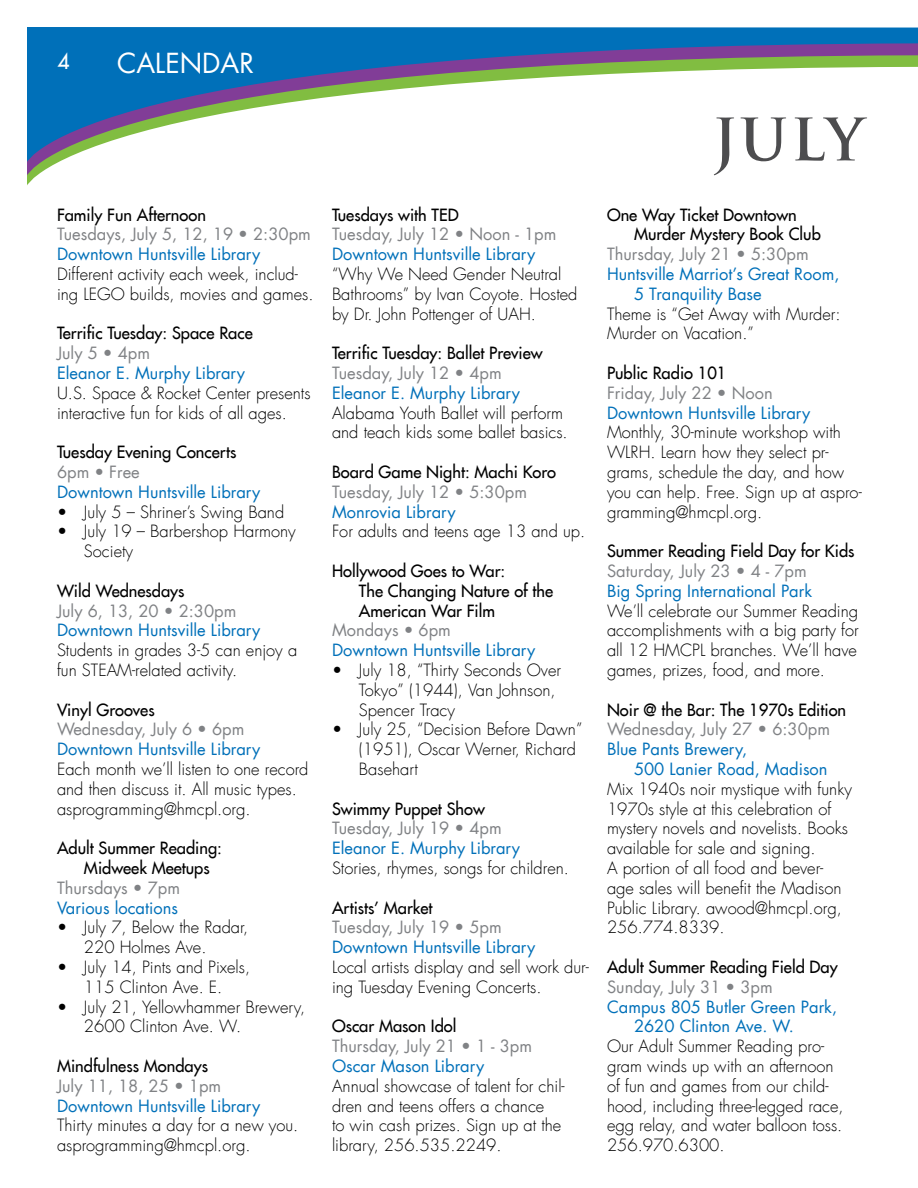
<style>
.page{position:relative;width:918px;height:1188px;background:#fff}
.page>*{position:absolute;margin:0;border:0;box-sizing:border-box;transform-origin:0 0}
.t1{font:700 57px "Trajan Pro";color:#4d4d4f}
.t2{font:27px "Futura LT";color:#fff}
.t3{font:21px "Futura LT";color:#fff}
.t4{font:300 16.5px/19.8px "Futura LT";color:#000}
.t5{font:16.5px/19.8px "Futura LT";color:#0070b9}
.t6{font:16.5px/19.8px "Futura LT";color:#000}
.t7{font:16.5px "Futura LT";color:#808285}
</style>
<div class="page">
<svg style="left:27px;top:27px;width:890px;height:135px"></svg>
<svg style="left:917px;top:27px;width:1px;height:40px"></svg>
<p class="t3" style="left:57px;top:48px;width:14px">4</p>
<h2 class="t2" style="left:117px;top:46px;width:139px">CALENDAR</h2>
<p class="t6" style="left:57px;top:204px;width:151px">Family Fun Afternoon</p>
<p class="t7" style="left:57px;top:224px;width:255px">Tuesdays, July 5, 12, 19 • 2:30pm</p>
<p class="t5" style="left:57px;top:244px;width:205px">Downtown Huntsville Library</p>
<p class="t4" style="left:57px;top:265px;width:258px">Different activity each week, includ&shy;ing LEGO builds, movies and games.</p>
<p class="t6" style="left:57px;top:323px;width:197px">Terrific Tuesday: Space Race</p>
<p class="t7" style="left:57px;top:343px;width:95px">July 5 • 4pm</p>
<p class="t5" style="left:57px;top:363px;width:190px">Eleanor E. Murphy Library</p>
<p class="t4" style="left:57px;top:383px;width:255px">U.S. Space &amp; Rocket Center presents interactive fun for kids of all ages.</p>
<p class="t6" style="left:57px;top:442px;width:181px">Tuesday Evening Concerts</p>
<p class="t7" style="left:57px;top:461px;width:84px">6pm • Free</p>
<p class="t5" style="left:57px;top:482px;width:205px">Downtown Huntsville Library</p>
<p class="t4" style="left:57px;top:502px;width:229px">• July 5 – Shriner’s Swing Band</p>
<p class="t4" style="left:84px;top:522px;width:213px;text-indent:-27px">• July 19 – Barbershop Harmony<br>Society</p>
<p class="t6" style="left:57px;top:581px;width:129px">Wild Wednesdays</p>
<p class="t7" style="left:57px;top:600px;width:181px">July 6, 13, 20 • 2:30pm</p>
<p class="t5" style="left:57px;top:621px;width:205px">Downtown Huntsville Library</p>
<p class="t4" style="left:57px;top:641px;width:242px">Students in grades 3-5 can enjoy a fun STEAM-related activity.</p>
<p class="t6" style="left:57px;top:699px;width:99px">Vinyl Grooves</p>
<p class="t7" style="left:57px;top:719px;width:189px">Wednesday, July 6 • 6pm</p>
<p class="t5" style="left:57px;top:739px;width:205px">Downtown Huntsville Library</p>
<p class="t4" style="left:57px;top:760px;width:253px">Each month we’ll listen to one record and then discuss it. All music types. asprogramming@hmcpl.org.</p>
<p class="t6" style="left:84px;top:838px;width:139px;text-indent:-27px">Adult Summer Reading:<br>Midweek Meetups</p>
<p class="t7" style="left:57px;top:877px;width:125px">Thursdays • 7pm</p>
<p class="t5" style="left:57px;top:898px;width:122px">Various locations</p>
<p class="t4" style="left:84px;top:918px;width:166px;text-indent:-27px">• July 7, Below the Radar,<br>220 Holmes Ave.</p>
<p class="t4" style="left:57px;top:958px;width:195px;text-align:center">• July 14, Pints and Pixels,<br>115 Clinton Ave. E.</p>
<p class="t4" style="left:84px;top:997px;width:223px;text-indent:-27px">• July 21, Yellowhammer Brewery,<br>2600 Clinton Ave. W.</p>
<p class="t6" style="left:57px;top:1056px;width:153px">Mindfulness Mondays</p>
<p class="t7" style="left:57px;top:1075px;width:166px">July 11, 18, 25 • 1pm</p>
<p class="t5" style="left:57px;top:1096px;width:205px">Downtown Huntsville Library</p>
<p class="t4" style="left:57px;top:1116px;width:243px">Thirty minutes a day for a new you. asprogramming@hmcpl.org.</p>
<p class="t6" style="left:332px;top:204px;width:128px">Tuesdays with TED</p>
<p class="t7" style="left:332px;top:224px;width:226px">Tuesday, July 12 • Noon - 1pm</p>
<p class="t5" style="left:332px;top:244px;width:205px">Downtown Huntsville Library</p>
<p class="t4" style="left:332px;top:265px;width:247px">“Why We Need Gender Neutral<br>Bathrooms” by Ivan Coyote. Hosted by Dr. John Pottenger of UAH.</p>
<p class="t6" style="left:332px;top:343px;width:212px">Terrific Tuesday: Ballet Preview</p>
<p class="t7" style="left:332px;top:362px;width:171px">Tuesday, July 12 • 4pm</p>
<p class="t5" style="left:332px;top:383px;width:190px">Eleanor E. Murphy Library</p>
<p class="t4" style="left:332px;top:403px;width:237px">Alabama Youth Ballet will perform and teach kids some ballet basics.</p>
<p class="t6" style="left:332px;top:462px;width:226px">Board Game Night: Machi Koro</p>
<p class="t7" style="left:332px;top:481px;width:197px">Tuesday, July 12 • 5:30pm</p>
<p class="t5" style="left:332px;top:502px;width:125px">Monrovia Library</p>
<p class="t4" style="left:332px;top:522px;width:255px">For adults and teens age 13 and up.</p>
<p class="t6" style="left:359px;top:561px;width:196px;text-indent:-27px">Hollywood Goes to War:<br>The Changing Nature of the<br>American War Film</p>
<p class="t7" style="left:332px;top:620px;width:120px">Mondays • 6pm</p>
<p class="t5" style="left:332px;top:640px;width:205px">Downtown Huntsville Library</p>
<p class="t4" style="left:359px;top:661px;width:204px;text-indent:-27px">• July 18, “Thirty Seconds Over<br>Tokyo” (1944), Van Johnson,<br>Spencer Tracy</p>
<p class="t4" style="left:359px;top:720px;width:225px;text-indent:-27px">• July 25, “Decision Before Dawn” (1951), Oscar Werner, Richard<br>Basehart</p>
<p class="t6" style="left:332px;top:798px;width:154px">Swimmy Puppet Show</p>
<p class="t7" style="left:332px;top:818px;width:171px">Tuesday, July 19 • 4pm</p>
<p class="t5" style="left:332px;top:838px;width:190px">Eleanor E. Murphy Library</p>
<p class="t4" style="left:332px;top:859px;width:238px">Stories, rhymes, songs for children.</p>
<p class="t6" style="left:332px;top:897px;width:102px">Artists’ Market</p>
<p class="t7" style="left:332px;top:917px;width:171px">Tuesday, July 19 • 5pm</p>
<p class="t5" style="left:332px;top:937px;width:205px">Downtown Huntsville Library</p>
<p class="t4" style="left:332px;top:958px;width:258px">Local artists display and sell work dur&shy;ing Tuesday Evening Concerts.</p>
<p class="t6" style="left:332px;top:1016px;width:126px">Oscar Mason Idol</p>
<p class="t7" style="left:332px;top:1036px;width:202px">Thursday, July 21 • 1 - 3pm</p>
<p class="t5" style="left:332px;top:1056px;width:154px">Oscar Mason Library</p>
<p class="t4" style="left:332px;top:1076px;width:234px">Annual showcase of talent for chil&shy;dren and teens offers a chance<br>to win cash prizes. Sign up at the library, 256.535.2249.</p>
<h1 class="t1" style="left:713px;top:104px;width:153px">july</h1>
<p class="t6" style="left:634px;top:204px;width:188px;text-indent:-27px">One Way Ticket Downtown<br>Murder Mystery Book Club</p>
<p class="t7" style="left:607px;top:244px;width:203px">Thursday, July 21 • 5:30pm</p>
<p class="t5" style="left:634px;top:264px;width:207px;text-indent:-27px">Huntsville Marriot’s Great Room,<br>5 Tranquility Base</p>
<p class="t4" style="left:607px;top:304px;width:235px">Theme is “Get Away with Murder:<br>Murder on Vacation.”</p>
<p class="t6" style="left:607px;top:363px;width:121px">Public Radio 101</p>
<p class="t7" style="left:607px;top:382px;width:167px">Friday, July 22 • Noon</p>
<p class="t5" style="left:607px;top:403px;width:205px">Downtown Huntsville Library</p>
<p class="t4" style="left:607px;top:423px;width:256px">Monthly, 30-minute workshop with<br>WLRH. Learn how they select pr&shy;grams, schedule the day, and how you can help. Free. Sign up at aspro&shy;gramming@hmcpl.org.</p>
<p class="t6" style="left:607px;top:541px;width:249px">Summer Reading Field Day for Kids</p>
<p class="t7" style="left:607px;top:560px;width:201px">Saturday, July 23 • 4 - 7pm</p>
<p class="t5" style="left:607px;top:581px;width:207px">Big Spring International Park</p>
<p class="t4" style="left:607px;top:601px;width:253px;text-align:justify">We’ll celebrate our Summer Reading accomplishments with a big party for all 12 HMCPL branches. We’ll have games, prizes, food, and more.</p>
<p class="t6" style="left:607px;top:699px;width:241px">Noir @ the Bar: The 1970s Edition</p>
<p class="t7" style="left:607px;top:719px;width:225px">Wednesday, July 27 • 6:30pm</p>
<p class="t5" style="left:634px;top:739px;width:195px;text-indent:-27px">Blue Pants Brewery,<br>500 Lanier Road, Madison</p>
<p class="t4" style="left:607px;top:779px;width:246px">Mix 1940s noir mystique with funky<br>1970s style at this celebration of mystery novels and novelists. Books available for sale and signing.<br>A portion of all food and bever&shy;age sales will benefit the Madison<br>Public Library. awood@hmcpl.org,<br>256.774.8339.</p>
<p class="t6" style="left:607px;top:957px;width:232px">Adult Summer Reading Field Day</p>
<p class="t7" style="left:607px;top:976px;width:167px">Sunday, July 31 • 3pm</p>
<p class="t5" style="left:634px;top:997px;width:205px;text-indent:-27px">Campus 805 Butler Green Park,<br>2620 Clinton Ave. W.</p>
<p class="t4" style="left:607px;top:1037px;width:238px">Our Adult Summer Reading pro&shy;gram winds up with an afternoon of fun and games from our child&shy;hood, including three-legged race, egg relay, and water balloon toss.<br>256.970.6300.</p>
</div>
